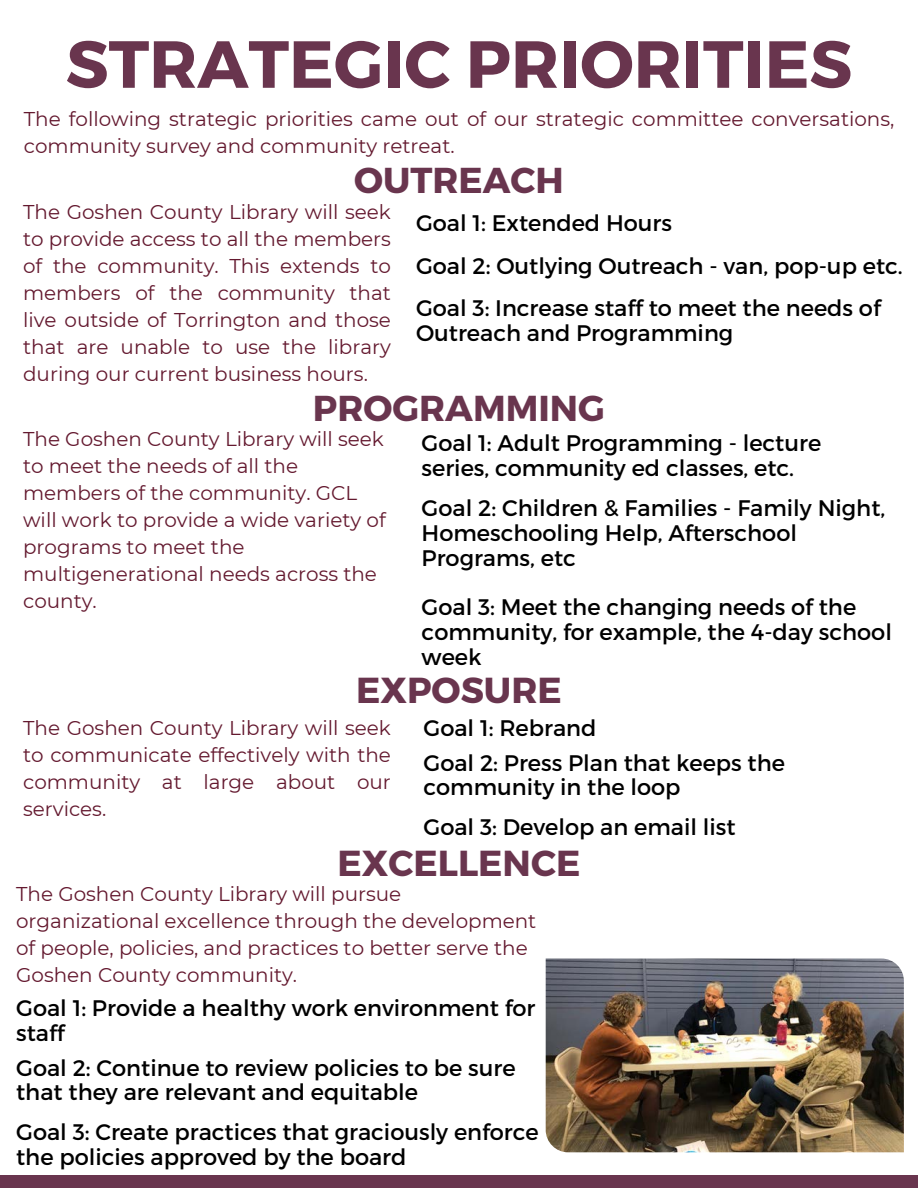
<style>
.page{position:relative;width:918px;height:1188px;background:#fff}
.page>*{position:absolute;margin:0;border:0;box-sizing:border-box;transform-origin:0 0}
.t1{font:700 66.45px "Montserrat";color:#69354e}
.t2{font:700 36.15px "Montserrat";color:#69354e}
.t3{font:700 36px "Montserrat";color:#69354e}
.t4{font:22.5px/24.8px "Montserrat";color:#000}
.t5{font:19.95px/27px "Montserrat";color:#64192f}
</style>
<div class="page">
<div style="left:0;top:1175px;width:918px;height:13px;background:#69354e"></div>
<img style="left:546px;top:959px;width:358px;height:193px">
<h1 class="t1" style="left:66px;top:21px;width:788px">STRATEGIC PRIORITIES</h1>
<p class="t5" style="left:24px;top:105px;width:872px">The following strategic priorities came out of our strategic committee conversations, community survey and community retreat.</p>
<h3 class="t3" style="left:354px;top:157px;width:211px">OUTREACH</h3>
<p class="t5" style="left:23px;top:198px;width:369px;text-align:justify">The Goshen County Library will seek to provide access to all the members of the community. This extends to members of the community that live outside of Torrington and those that are unable to use the library during our current business hours.</p>
<p class="t4" style="left:416px;top:200px;width:488px;line-height:42.9px">Goal 1: Extended Hours<br>Goal 2: Outlying Outreach - van, pop-up etc.<br>Goal 3: Increase staff to meet the needs of</p>
<p class="t4" style="left:416px;top:320px;width:319px">Outreach and Programming</p>
<h1 class="t3" style="left:313px;top:384px;width:294px">PROGRAMMING</h1>
<p class="t5" style="left:23px;top:426px;width:364px">The Goshen County Library will seek to meet the needs of all the members of the community. GCL will work to provide a wide variety of programs to meet the multigenerational needs across the county.</p>
<p class="t4" style="left:422px;top:430px;width:401px">Goal 1: Adult Programming - lecture series, community ed classes, etc.</p>
<p class="t4" style="left:422px;top:495px;width:465px">Goal 2: Children &amp; Families - Family Night,<br>Homeschooling Help, Afterschool<br>Programs, etc</p>
<p class="t4" style="left:422px;top:594px;width:472px">Goal 3: Meet the changing needs of the community, for example, the 4-day school week</p>
<p class="t2" style="left:356px;top:667px;width:207px">EXPOSURE</p>
<p class="t5" style="left:23px;top:715px;width:369px;text-align:justify">The Goshen County Library will seek to communicate effectively with the community at large about our services.</p>
<p class="t4" style="left:424px;top:709px;width:363px;line-height:34.7px">Goal 1: Rebrand<br>Goal 2: Press Plan that keeps the</p>
<p class="t4" style="left:424px;top:766px;width:314px;line-height:39.5px">community in the loop<br>Goal 3: Develop an email list</p>
<h2 class="t2" style="left:338px;top:839px;width:244px">EXCELLENCE</h2>
<p class="t5" style="left:16px;top:880px;width:522px">The Goshen County Library will pursue organizational excellence through the development of people, policies, and practices to better serve the Goshen County community.</p>
<p class="t4" style="left:16px;top:995px;width:521px">Goal 1: Provide a healthy work environment for staff</p>
<p class="t4" style="left:16px;top:1054px;width:501px">Goal 2: Continue to review policies to be sure that they are relevant and equitable</p>
<p class="t4" style="left:16px;top:1118px;width:524px">Goal 3: Create practices that graciously enforce the policies approved by the board</p>
</div>
